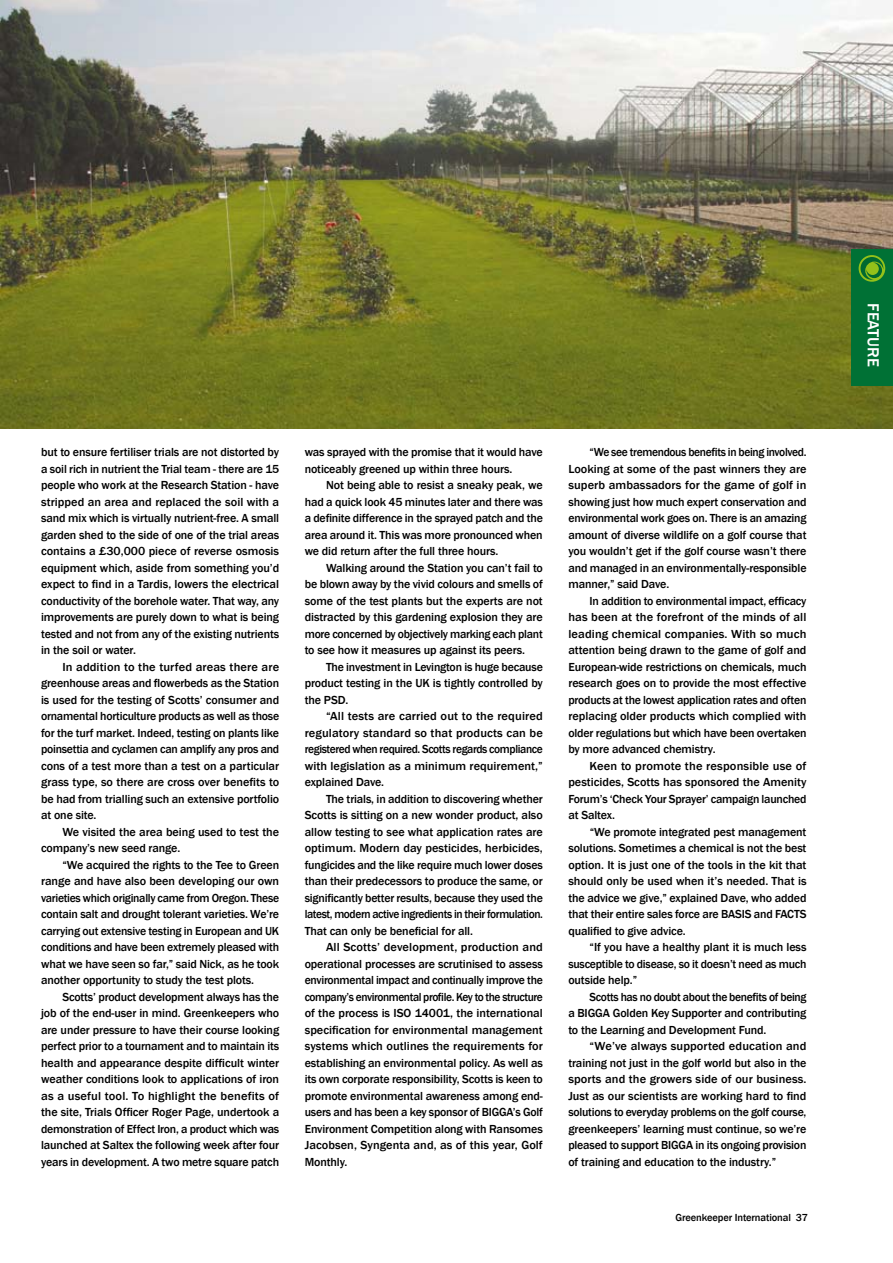
<style>
.page{position:relative;width:893px;height:1263px;background:#fff}
.page>*{position:absolute;margin:0;border:0;box-sizing:border-box;transform-origin:0 0}
.t1{font:500 16.5px "Franklin Gothic";letter-spacing:-.005em;color:#fff}
.t2{font:500 12px/16.5px "Franklin Gothic";letter-spacing:-.01em;color:#000;text-align:justify}
.t3{font:500 12px/16.5px "Franklin Gothic";letter-spacing:-.01em;color:#000;text-align:justify;scale:1.04 1}
.t4{font:500 12px/16.5px "Franklin Gothic";letter-spacing:-.01em;color:#000;text-align:justify;scale:.96 1}
.t5{font:500 10.5px "Franklin Gothic";letter-spacing:-.01em;color:#000}
</style>
<div class="page">
<img style="left:0;top:0;width:893px;height:428px">
<div style="left:852px;top:249px;width:41px;height:137px;background:#007135"></div>
<svg style="left:859px;top:255px;width:26px;height:27px"></svg>
<svg style="left:860px;top:257px;width:23px;height:23px"></svg>
<p class="t2" style="left:41px;top:444px;width:240px">but to ensure fertiliser trials are not distorted by a soil rich in nutrient the Trial team - there are 15 people who work at the Research Station - have stripped an area and replaced the soil with a sand mix which is virtually nutrient-free. A small garden shed to the side of one of the trial areas contains a £30,000 piece of reverse osmosis equipment which, aside from something you’d expect to find in a Tardis, lowers the electrical conductivity of the borehole water. That way, any improvements are purely down to what is being tested and not from any of the existing nutrients in the soil or water.</p>
<p class="t3" style="left:41px;top:659px;width:231px;text-indent:21px">In addition to the turfed areas there are greenhouse areas and flowerbeds as the Station is used for the testing of Scotts’ consumer and ornamental horticulture products as well as those for the turf market. Indeed, testing on plants like poinsettia and cyclamen can amplify any pros and cons of a test more than a test on a particular grass type, so there are cross over benefits to be had from trialling such an extensive portfolio at one site.</p>
<p class="t2" style="left:41px;top:824px;width:240px;text-indent:21px">We visited the area being used to test the company’s new seed range.</p>
<p class="t2" style="left:41px;top:857px;width:240px;text-indent:21px">“We acquired the rights to the Tee to Green range and have also been developing our own varieties which originally came from Oregon. These contain salt and drought tolerant varieties. We’re carrying out extensive testing in European and UK conditions and have been extremely pleased with what we have seen so far,” said Nick, as he took another opportunity to study the test plots.</p>
<p class="t2" style="left:41px;top:989px;width:240px;text-indent:21px">Scotts’ product development always has the job of the end-user in mind. Greenkeepers who are under pressure to have their course looking perfect prior to a tournament and to maintain its health and appearance despite difficult winter weather conditions look to applications of iron as a useful tool. To highlight the benefits of the site, Trials Officer Roger Page, undertook a demonstration of Effect Iron, a product which was launched at Saltex the following week after four years in development. A two metre square patch</p>
<p class="t2" style="left:305px;top:444px;width:240px">was sprayed with the promise that it would have noticeably greened up within three hours.</p>
<p class="t2" style="left:305px;top:477px;width:240px;text-indent:21px">Not being able to resist a sneaky peak, we had a quick look 45 minutes later and there was a definite difference in the sprayed patch and the area around it. This was more pronounced when we did return after the full three hours.</p>
<p class="t2" style="left:305px;top:560px;width:240px;text-indent:21px">Walking around the Station you can’t fail to be blown away by the vivid colours and smells of some of the test plants but the experts are not distracted by this gardening explosion they are more concerned by objectively marking each plant to see how it measures up against its peers.</p>
<p class="t2" style="left:305px;top:659px;width:240px;text-indent:21px">The investment in Levington is huge because product testing in the UK is tightly controlled by the PSD.</p>
<p class="t3" style="left:305px;top:708px;width:230px;text-indent:21px">“All tests are carried out to the required regulatory standard so that products can be registered when required. Scotts regards compliance with legislation as a minimum requirement,” explained Dave.</p>
<p class="t2" style="left:305px;top:791px;width:240px;text-indent:21px">The trials, in addition to discovering whether Scotts is sitting on a new wonder product, also allow testing to see what application rates are optimum. Modern day pesticides, herbicides, fungicides and the like require much lower doses than their predecessors to produce the same, or significantly better results, because they used the latest, modern active ingredients in their formulation.<br>That can only be beneficial for all.</p>
<p class="t3" style="left:305px;top:939px;width:230px;text-indent:21px">All Scotts’ development, production and operational processes are scrutinised to assess environmental impact and continually improve the company’s environmental profile. Key to the structure of the process is ISO 14001, the international specification for environmental management systems which outlines the requirements for establishing an environmental policy. As well as its own corporate responsibility, Scotts is keen to promote environmental awareness among end&shy;users and has been a key sponsor of BIGGA’s Golf Environment Competition along with Ransomes Jacobsen, Syngenta and, as of this year, Golf Monthly.</p>
<p class="t4" style="left:568px;top:444px;width:250px;text-indent:21px">“We see tremendous benefits in being involved.<br>Looking at some of the past winners they are superb ambassadors for the game of golf in showing just how much expert conservation and environmental work goes on. There is an amazing amount of diverse wildlife on a golf course that you wouldn’t get if the golf course wasn’t there and managed in an environmentally-responsible manner,” said Dave.</p>
<p class="t2" style="left:568px;top:593px;width:240px;text-indent:21px">In addition to environmental impact, efficacy has been at the forefront of the minds of all leading chemical companies. With so much attention being drawn to the game of golf and European-wide restrictions on chemicals, much research goes on to provide the most effective products at the lowest application rates and often replacing older products which complied with older regulations but which have been overtaken by more advanced chemistry.</p>
<p class="t3" style="left:568px;top:758px;width:231px;text-indent:21px">Keen to promote the responsible use of pesticides, Scotts has sponsored the Amenity Forum’s ‘Check Your Sprayer’ campaign launched at Saltex.</p>
<p class="t2" style="left:568px;top:824px;width:240px;text-indent:21px">“We promote integrated pest management solutions. Sometimes a chemical is not the best option. It is just one of the tools in the kit that should only be used when it’s needed. That is the advice we give,” explained Dave, who added that their entire sales force are BASIS and FACTS qualified to give advice.</p>
<p class="t2" style="left:568px;top:939px;width:240px;text-indent:21px">“If you have a healthy plant it is much less susceptible to disease, so it doesn’t need as much outside help.”</p>
<p class="t4" style="left:568px;top:989px;width:250px;text-indent:21px">Scotts has no doubt about the benefits of being a BIGGA Golden Key Supporter and contributing to the Learning and Development Fund.</p>
<p class="t3" style="left:568px;top:1038px;width:230px;text-indent:21px">“We’ve always supported education and training not just in the golf world but also in the sports and the growers side of our business.<br>Just as our scientists are working hard to find solutions to everyday problems on the golf course, greenkeepers’ learning must continue, so we’re pleased to support BIGGA in its ongoing provision of training and education to the industry.”</p>
<p class="t5" style="left:675px;top:1211px;width:134px">Greenkeeper International 37</p>
<h1 class="t1" style="left:883px;top:303px;width:65px;rotate:90deg">FEATURE</h1>
</div>
